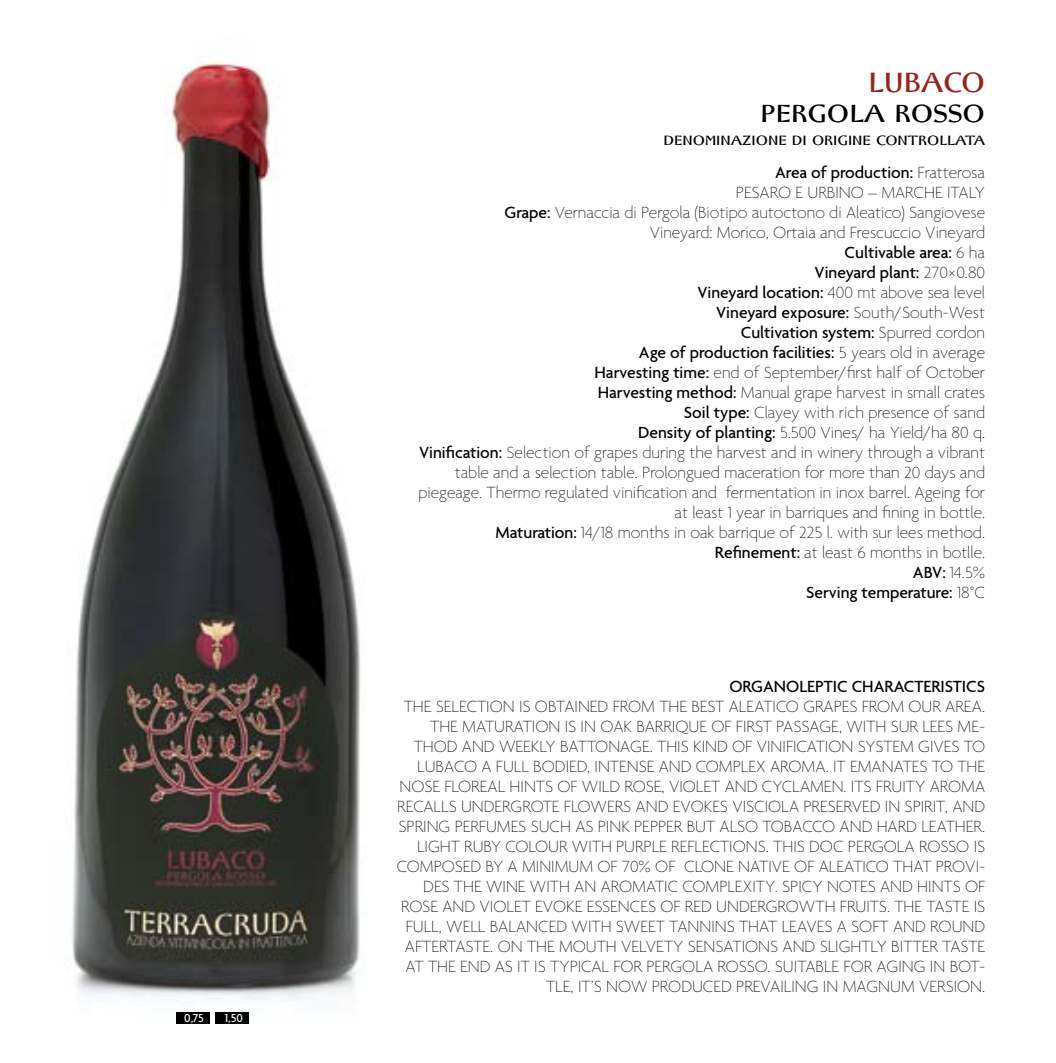
<style>
.page{position:relative;width:1056px;height:1063px;background:#fff}
.page>*{position:absolute;margin:0;border:0;box-sizing:border-box;transform-origin:0 0}
.t1{font:27.5px "Ghiberti";color:#000}
.t2{font:27.5px "Ghiberti";color:#95241b}
.t3{font:100 17.5px/20px "Agenda";color:#000;text-align:right}
.t4{font:500 17.5px "Agenda";color:#000}
.t5{font:15px "Ghiberti";color:#000}
.t6{font:500 12.5px "Agenda";color:#fff}
.s1{font-weight:500}
</style>
<div class="page">
<img style="left:72px;top:60px;width:289px;height:964px">
<div style="left:176px;top:1012px;width:33px;height:11px;background:#000"></div>
<div style="left:216px;top:1012px;width:33px;height:11px;background:#000"></div>
<p class="t6" style="left:184px;top:1010px;width:21px">0,75</p>
<p class="t6" style="left:225px;top:1010px;width:20px">1,50</p>
<h1 class="t2" style="left:869px;top:66px;width:118px">LUBACO</h1>
<h1 class="t1" style="left:761px;top:96px;width:226px">pergola rosso</h1>
<p class="t5" style="left:663px;top:130px;width:323px">denominazione di origine controllata</p>
<p class="t3" style="left:418px;top:162px;width:568px"><span class="s1">Area of production:</span> FRATTEROSA<br>PESARO E URBINO – MARCHE ITALY<br><span class="s1">Grape:</span> VERNACCIA DI PERGOLA (BIOTIPO AUTOCTONO DI ALEATICO) SANGIOVESE<br>VINEYARD: MORICO, ORTAIA AND FRESCUCCIO VINEYARD<br><span class="s1">Cultivable area:</span> 6 HA<br><span class="s1">Vineyard plant:</span> 270×0.80<br><span class="s1">Vineyard location:</span> 400 MT ABOVE SEA LEVEL<br><span class="s1">Vineyard exposure:</span> SOUTH/SOUTH-WEST<br><span class="s1">Cultivation system:</span> SPURRED CORDON<br><span class="s1">Age of production facilities:</span> 5 YEARS OLD IN AVERAGE<br><span class="s1">Harvesting time:</span> END OF SEPTEMBER/FIRST HALF OF OCTOBER<br><span class="s1">Harvesting method:</span> MANUAL GRAPE HARVEST IN SMALL CRATES<br><span class="s1">Soil type:</span> CLAYEY WITH RICH PRESENCE OF SAND<br><span class="s1">Density of planting:</span> 5.500 VINES/ HA YIELD/HA 80 Q.<br><span class="s1">Vinification:</span> SELECTION OF GRAPES DURING THE HARVEST AND IN WINERY THROUGH A VIBRANT TABLE AND A SELECTION TABLE. PROLONGUED MACERATION FOR MORE THAN 20 DAYS AND PIEGEAGE. THERMO REGULATED VINIFICATION AND FERMENTATION IN INOX BARREL. AGEING FOR AT LEAST 1 YEAR IN BARRIQUES AND FINING IN BOTTLE.<br><span class="s1">Maturation:</span> 14/18 MONTHS IN OAK BARRIQUE OF 225 L. WITH SUR LEES METHOD.<br><span class="s1">Refinement:</span> AT LEAST 6 MONTHS IN BOTLLE.<br><span class="s1">ABV:</span> 14.5%<br><span class="s1">Serving temperature:</span> 18°C</p>
<p class="t4" style="left:729px;top:675px;width:257px">Organoleptic characteristics</p>
<p class="t3" style="left:404px;top:696px;width:73px">THE SELECTIO</p>
<p class="t3" style="left:503px;top:696px;width:42px">N IS OBTAI</p>
<p class="t3" style="left:578px;top:696px;width:46px">NED FROM</p>
<p class="t3" style="left:659px;top:696px;width:105px">THE BEST ALEATICO</p>
<p class="t3" style="left:803px;top:696px;width:11px">GRAP</p>
<p class="t3" style="left:842px;top:696px;width:31px">ES FROM</p>
<p class="t3" style="left:908px;top:696px;width:12px">OUR</p>
<p class="t3" style="left:945px;top:696px;width:41px">AREA.</p>
<p class="t3" style="left:430px;top:716px;width:56px">THE MATURATIO</p>
<p class="t3" style="left:548px;top:716px;width:64px">N IS IN OAK</p>
<p class="t3" style="left:636px;top:716px;width:9px">BARRI</p>
<p class="t3" style="left:675px;top:716px;width:69px">QUE OF FIRST</p>
<p class="t3" style="left:776px;top:716px;width:10px">PASSAG</p>
<p class="t3" style="left:831px;top:716px;width:70px">E, WITH SUR</p>
<p class="t3" style="left:922px;top:716px;width:64px">LEES ME-</p>
<p class="t3" style="left:414px;top:736px;width:157px">THOD AND WEEKLY BATTO</p>
<p class="t3" style="left:608px;top:736px;width:183px">NAGE. THIS KIND OF VINIFICATIO</p>
<p class="t3" style="left:841px;top:736px;width:134px">N SYSTEM GIV ES TO</p>
<p class="t3" style="left:417px;top:756px;width:88px">LUBACO A FULL</p>
<p class="t3" style="left:533px;top:756px;width:10px">BODI</p>
<p class="t3" style="left:569px;top:756px;width:139px">ED, INTENSE AND COMPL</p>
<p class="t3" style="left:748px;top:756px;width:34px">EX AROMA</p>
<p class="t3" style="left:826px;top:756px;width:161px">. IT EMANATES TO THE</p>
<p class="t3" style="left:400px;top:776px;width:55px">NOSE FLOR</p>
<p class="t3" style="left:480px;top:776px;width:113px">EAL HINTS OF WILD</p>
<p class="t3" style="left:624px;top:776px;width:54px">ROSE, VIOL</p>
<p class="t3" style="left:703px;top:776px;width:90px">ET AND CYCLAM</p>
<p class="t3" style="left:824px;top:776px;width:61px">EN. ITS FRUIT</p>
<p class="t3" style="left:915px;top:776px;width:27px">Y AROMA</p>
<p class="t3" style="left:397px;top:796px;width:26px">RECALLS</p>
<p class="t3" style="left:461px;top:796px;width:52px">UNDERGROT</p>
<p class="t3" style="left:552px;top:796px;width:24px">E FLOW</p>
<p class="t3" style="left:607px;top:796px;width:135px">ERS AND EVOKES VISCIOLA</p>
<p class="t3" style="left:803px;top:796px;width:109px">PRESERVED IN SPIRIT</p>
<p class="t3" style="left:945px;top:796px;width:40px">, AND</p>
<p class="t3" style="left:399px;top:816px;width:83px">SPRI NG PERFUM</p>
<p class="t3" style="left:511px;top:816px;width:186px">ESSUCH AS PINKPEPPERBUT</p>
<p class="t3" style="left:719px;top:816px;width:11px">ALSO</p>
<p class="t3" style="left:763px;top:816px;width:12px">TOBACCO</p>
<p class="t3" style="left:840px;top:816px;width:59px">AND HARD</p>
<p class="t3" style="left:921px;top:816px;width:65px">LEATHER.</p>
<p class="t3" style="left:417px;top:836px;width:100px">LIGHTRUBY COLOUR</p>
<p class="t3" style="left:572px;top:836px;width:54px">WIT H PURPL</p>
<p class="t3" style="left:659px;top:836px;width:162px">E REFLECTIO NS. THIS DOC</p>
<p class="t3" style="left:848px;top:836px;width:27px">PERGOLA</p>
<p class="t3" style="left:919px;top:836px;width:20px">ROSSO</p>
<p class="t3" style="left:974px;top:836px;width:6px">IS</p>
<p class="t3" style="left:397px;top:856px;width:12px">COMPOS</p>
<p class="t3" style="left:463px;top:856px;width:100px">ED BY A MINIMUM</p>
<p class="t3" style="left:598px;top:856px;width:162px">OF 70% OF CLONE NATIV</p>
<p class="t3" style="left:782px;top:856px;width:72px">E OF ALEATICO</p>
<p class="t3" style="left:893px;top:856px;width:52px">THAT PROVI</p>
<p class="t3" style="left:979px;top:856px;width:8px">-</p>
<p class="t3" style="left:423px;top:876px;width:190px">DES THE WI NE WITH AN AROM</p>
<p class="t3" style="left:646px;top:876px;width:48px">ATIC COMPL</p>
<p class="t3" style="left:735px;top:876px;width:241px">EXITY. SPICY NOTES AND HI NTS OF</p>
<p class="t3" style="left:401px;top:896px;width:88px">ROSE ANDVIOL</p>
<p class="t3" style="left:514px;top:896px;width:256px">ET EVOKE ESSENCES OF RED UNDERGROWT</p>
<p class="t3" style="left:825px;top:896px;width:24px">H FRUITS</p>
<p class="t3" style="left:887px;top:896px;width:50px">. THE TAST</p>
<p class="t3" style="left:962px;top:896px;width:18px">E IS</p>
<p class="t3" style="left:406px;top:916px;width:9px">FULL</p>
<p class="t3" style="left:439px;top:916px;width:61px">, WELL BALA</p>
<p class="t3" style="left:526px;top:916px;width:336px">NCED WITH SWEET TANNINS THAT LEAVES A SOFT</p>
<p class="t3" style="left:893px;top:916px;width:49px">AND ROU</p>
<p class="t3" style="left:962px;top:916px;width:22px">ND</p>
<p class="t3" style="left:405px;top:936px;width:44px">AFTERTAST</p>
<p class="t3" style="left:482px;top:936px;width:90px">E. ON THE MOUT</p>
<p class="t3" style="left:606px;top:936px;width:119px">H VELVETY SENSATIO</p>
<p class="t3" style="left:758px;top:936px;width:70px">NS AND SLIG</p>
<p class="t3" style="left:851px;top:936px;width:50px">HTLY BITT</p>
<p class="t3" style="left:922px;top:936px;width:31px">ER TAST</p>
<p class="t3" style="left:977px;top:936px;width:9px">E</p>
<p class="t3" style="left:405px;top:956px;width:173px">AT THE END AS IT IS TYPICAL</p>
<p class="t3" style="left:613px;top:956px;width:11px">FOR</p>
<p class="t3" style="left:646px;top:956px;width:27px">PERGOLA</p>
<p class="t3" style="left:717px;top:956px;width:20px">ROSSO</p>
<p class="t3" style="left:767px;top:956px;width:25px">. SUITABL</p>
<p class="t3" style="left:832px;top:956px;width:23px">E FOR</p>
<p class="t3" style="left:877px;top:956px;width:110px">AGINGIN BOT-</p>
<p class="t3" style="left:546px;top:976px;width:117px">TLE, IT’S NOW PRODUC</p>
<p class="t3" style="left:713px;top:976px;width:55px">ED PREVAILI</p>
<p class="t3" style="left:795px;top:976px;width:152px">NG IN MAGNUM VERSIO</p>
<p class="t3" style="left:970px;top:976px;width:16px">N.</p>
</div>
